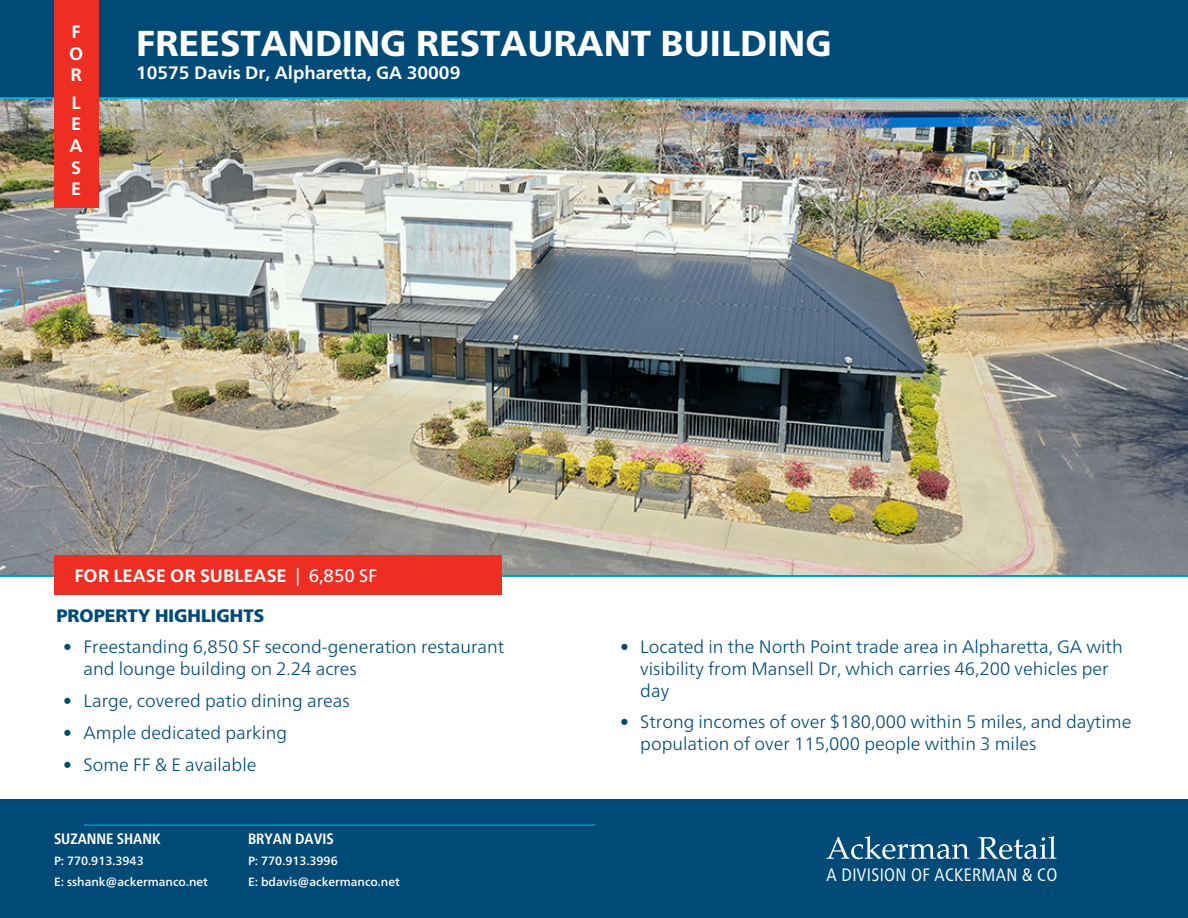
<style>
.page{position:relative;width:1188px;height:918px;background:#fff}
.page>*{position:absolute;margin:0;border:0;box-sizing:border-box;transform-origin:0 0}
.t1{font:800 36px "Frutiger Neue LT";color:#fff}
.t2{font:300 18px/21.6px "Frutiger Neue LT";color:#004a77}
.t3{font:700 18px/21.6px "Frutiger Neue LT";color:#fff}
.t4{font:condensed 18px "Frutiger Neue LT";letter-spacing:.02em;color:#fff}
.CONTENT_-_Header{font:900 18px "Frutiger Neue LT";color:#004a77}
.t5{font:700 condensed 15px "Frutiger Neue LT";color:#fff}
.t6{font:500 12px/21px "Frutiger Neue LT";color:#fff}
.s1{font-weight:400}
</style>
<div class="page">
<div style="left:0;top:799px;width:1188px;height:119px;background:#004a77"></div>
<hr style="left:84px;top:825px;width:511px;height:1px;background:#00b5e6">
<svg style="left:827px;top:836px;width:142px;height:23px"></svg>
<svg style="left:978px;top:836px;width:78px;height:23px"></svg>
<img style="left:0;top:98px;width:1188px;height:478px">
<hr style="left:0;top:576px;width:1188px;height:1px;background:#009dd9">
<div style="left:54px;top:555px;width:448px;height:40px;background:#ee2e22"></div>
<div style="left:0;top:0;width:1188px;height:97px;background:#004a77"></div>
<hr style="left:0;top:97px;width:1188px;height:1px;background:#0095d9">
<div style="left:54px;top:0;width:44px;height:208px;background:#ee2e22"></div>
<p class="t3" style="left:69px;top:21px;width:16px">F<br>O<br>R</p>
<p class="t3" style="left:71px;top:92px;width:11px">L</p>
<p class="t3" style="left:71px;top:113px;width:12px">E</p>
<p class="t3" style="left:70px;top:135px;width:15px">A</p>
<p class="t3" style="left:71px;top:157px;width:11px">S</p>
<p class="t3" style="left:71px;top:178px;width:12px">E</p>
<h1 class="t1" style="left:136px;top:22px;width:697px">FREESTANDING RESTAURANT BUILDING</h1>
<p class="t3" style="left:136px;top:62px;width:326px">10575 Davis Dr, Alpharetta, GA 30009</p>
<p class="t3" style="left:74px;top:565px;width:305px">FOR LEASE OR SUBLEASE <span class="s1">| 6,850 SF</span></p>
<p class="CONTENT_-_Header" style="left:57px;top:604px;width:209px">PROPERTY HIGHLIGHTS</p>
<p class="t2" style="left:84px;top:636px;width:422px;text-indent:-20px">• Freestanding 6,850 SF second-generation restaurant and lounge building on 2.24 acres</p>
<p class="t2" style="left:63px;top:690px;width:288px">• Large, covered patio dining areas</p>
<p class="t2" style="left:63px;top:721px;width:225px">• Ample dedicated parking</p>
<p class="t2" style="left:63px;top:753px;width:195px">• Some FF &amp; E available</p>
<p class="t2" style="left:640px;top:636px;width:484px;text-indent:-20px">• Located in the North Point trade area in Alpharetta, GA with visibility from Mansell Dr, which carries 46,200 vehicles per day</p>
<p class="t2" style="left:640px;top:711px;width:493px;text-indent:-20px">• Strong incomes of over $180,000 within 5 miles, and daytime population of over 115,000 people within 3 miles</p>
<p class="t5" style="left:54px;top:830px;width:108px">SUZANNE SHANK</p>
<p class="t6" style="left:54px;top:851px;width:155px">P: 770.913.3943<br>E: sshank@ackermanco.net</p>
<p class="t4" style="left:827px;top:864px;width:232px">A DIVISION OF ACKERMAN &amp; CO</p>
<p class="t5" style="left:248px;top:830px;width:87px">BRYAN DAVIS</p>
<p class="t6" style="left:248px;top:851px;width:153px">P: 770.913.3996<br>E: bdavis@ackermanco.net</p>
</div>
